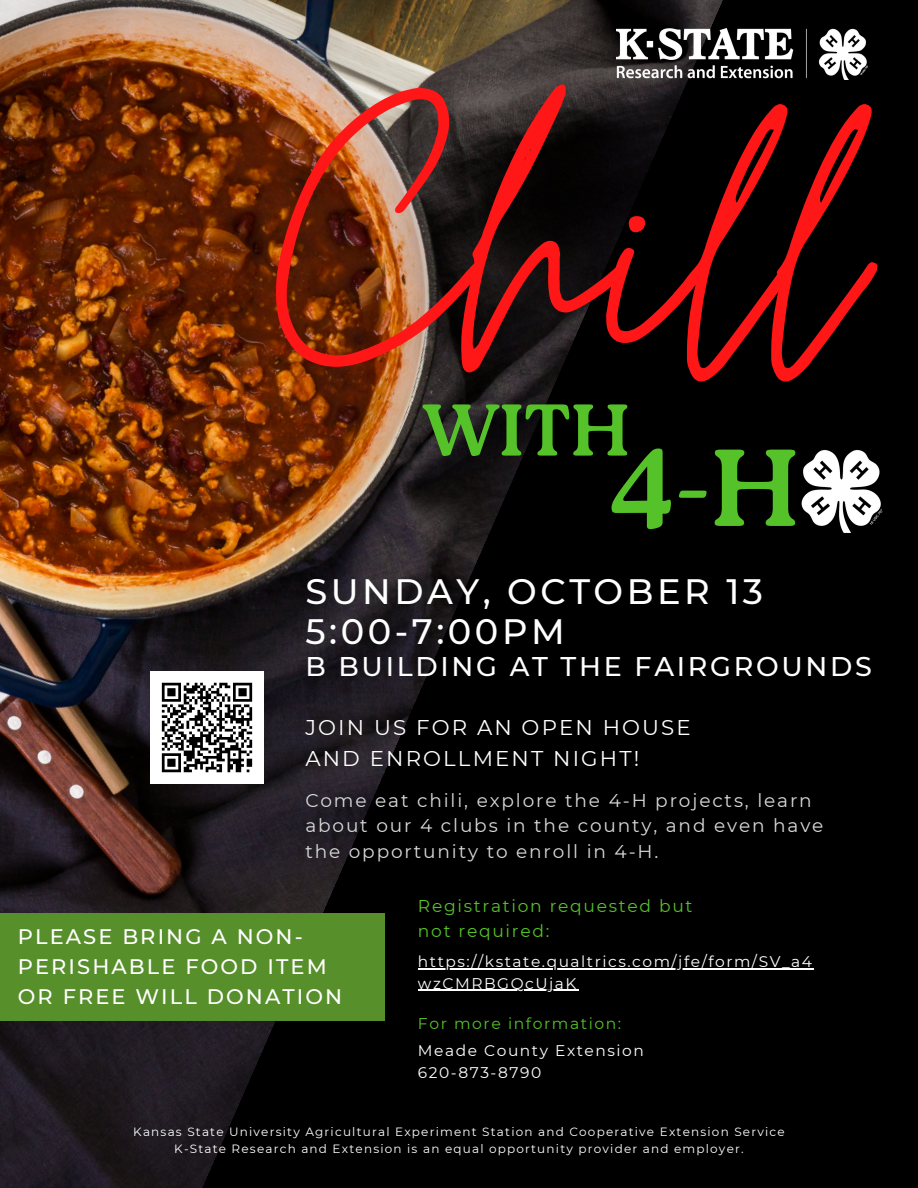
<style>
.page{position:relative;width:918px;height:1188px;background:#000}
.page>*{position:absolute;margin:0;border:0;box-sizing:border-box;transform-origin:0 0}
.t1{font:434.4px "Moon Time";color:#ff1616}
.t2{font:700 109.05px "Roca One";color:#56c22a}
.t3{font:700 73.05px "Roca One";color:#56c22a}
.t4{font:500 35.25px/40.5px "Montserrat";letter-spacing:.1em;color:#fff}
.t5{font:500 27px "Montserrat";letter-spacing:.1em;color:#fff}
.t6{font:21.3px/30.3px "Montserrat";letter-spacing:.1em;color:#fff}
.t7{font:500 21px/30.3px "Montserrat";letter-spacing:.1em;color:#fff}
.t8{font:18.45px/25.8px "Montserrat";letter-spacing:.1em;color:#d9d9d9}
.t9{font:17.1px/24.8px "Montserrat";letter-spacing:.1em;color:#56c22a}
.t10{font:15.6px "Montserrat";letter-spacing:.1em;color:#56c22a}
.t11{font:15.45px "Montserrat";letter-spacing:.1em;color:#fff}
.t12{font:12px "Montserrat";letter-spacing:.1em;color:#fff}
</style>
<div class="page">
<img style="left:0;top:0;width:723px;height:1188px">
<div style="left:0;top:913px;width:384px;height:108px;background:#578f2a"></div>
<img style="left:801px;top:450px;width:82px;height:83px">
<img style="left:617px;top:28px;width:251px;height:51px">
<hr style="left:418px;top:968px;width:396px;height:2px;background:#fff">
<hr style="left:418px;top:990px;width:160px;height:1px;background:#fff">
<img style="left:151px;top:671px;width:112px;height:113px">
<p class="t1" style="left:276px;top:-11px;width:581px">Chill</p>
<p class="t3" style="left:422px;top:388px;width:209px">WITH</p>
<p class="t2" style="left:608px;top:425px;width:192px">4-H</p>
<p class="t4" style="left:305px;top:571px;width:459px">SUNDAY, OCTOBER 13<br>5:00-7:00PM</p>
<p class="t5" style="left:305px;top:649px;width:568px">B BUILDING AT THE FAIRGROUNDS</p>
<p class="t6" style="left:305px;top:712px;width:387px">JOIN US FOR AN OPEN HOUSE<br>AND ENROLLMENT NIGHT!</p>
<p class="t8" style="left:305px;top:787px;width:520px">Come eat chili, explore the 4-H projects, learn about our 4 clubs in the county, and even have the opportunity to enroll in 4-H.</p>
<p class="t7" style="left:18px;top:921px;width:326px">PLEASE BRING A NON-<br>PERISHABLE FOOD ITEM<br>OR FREE WILL DONATION</p>
<h2 class="t9" style="left:418px;top:893px;width:276px">Registration requested but not required:</h2>
<p class="t11" style="left:418px;top:952px;width:396px">https://kstate.qualtrics.com/jfe/form/SV_a4</p>
<p class="t11" style="left:418px;top:974px;width:160px">wzCMRBGQcUjaK</p>
<h1 class="t10" style="left:418px;top:1014px;width:205px">For more information:</h1>
<p class="t11" style="left:418px;top:1042px;width:227px">Meade County Extension</p>
<h3 class="t11" style="left:418px;top:1063px;width:125px">620-873-8790</h3>
<p class="t12" style="left:133px;top:1125px;width:653px">Kansas State University Agricultural Experiment Station and Cooperative Extension Service</p>
<h4 class="t12" style="left:174px;top:1142px;width:571px">K-State Research and Extension is an equal opportunity provider and employer.</h4>
</div>
